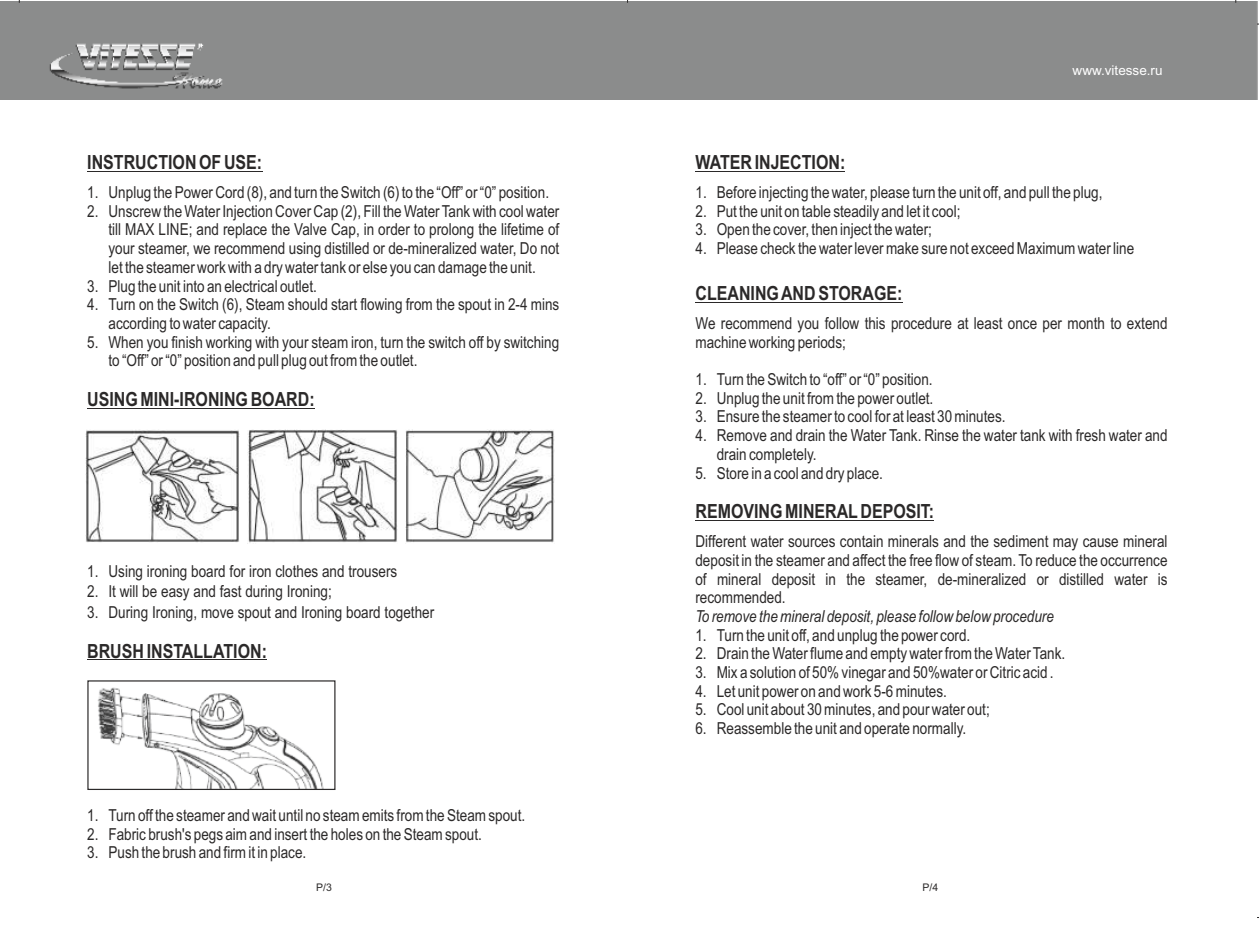
<style>
.page{position:relative;width:1259px;height:936px;background:#fff}
.page>*{position:absolute;margin:0;border:0;box-sizing:border-box;transform-origin:0 0}
.t1{font:700 19.5px "Arial Narrow";color:#2b2929}
.t2{font:16.5px/18.8px "Arial Narrow";color:#2b2929}
.t3{font:italic 16.5px "Arial Narrow";color:#2b2929}
.t4{font:13.5px "Arial";color:#fff}
.t5{font:10.5px "Arial";color:#2b2929}
</style>
<div class="page">
<div style="left:0;top:2px;width:1257px;height:98px;background:#8b8c8c"></div>
<hr style="left:87px;top:171px;width:175px;height:1px;background:#2b2929">
<hr style="left:87px;top:408px;width:228px;height:1px;background:#2b2929">
<hr style="left:87px;top:659px;width:180px;height:1px;background:#2b2929">
<hr style="left:695px;top:171px;width:150px;height:1px;background:#2b2929">
<hr style="left:695px;top:302px;width:207px;height:1px;background:#2b2929">
<hr style="left:695px;top:520px;width:239px;height:1px;background:#2b2929">
<img style="left:85px;top:430px;width:154px;height:112px">
<img style="left:248px;top:430px;width:149px;height:113px">
<img style="left:405px;top:430px;width:149px;height:113px">
<img style="left:97px;top:687px;width:227px;height:101px">
<div style="left:87px;top:680px;width:248px;height:110px;border:1px solid #2b2929"></div>
<p class="t1" style="left:87px;top:155px;width:176px">INSTRUCTION OF USE:</p>
<p class="t2" style="left:87px;top:184px;width:463px">1. Unplug the Power Cord (8), and turn the Switch (6) to the “Off” or “0” position.</p>
<p class="t2" style="left:108px;top:203px;width:452px;text-align:justify;text-indent:-21px">2. Unscrew the Water Injection Cover Cap (2), Fill the Water Tank with cool water till MAX LINE; and replace the Valve Cap, in order to prolong the lifetime of your steamer, we recommend using distilled or de-mineralized water, Do not let the steamer work with a dry water tank or else you can damage the unit.</p>
<p class="t2" style="left:87px;top:278px;width:231px">3. Plug the unit into an electrical outlet.</p>
<p class="t2" style="left:108px;top:296px;width:452px;text-indent:-21px">4. Turn on the Switch (6), Steam should start flowing from the spout in 2-4 mins according to water capacity.</p>
<p class="t2" style="left:108px;top:334px;width:452px;text-indent:-21px">5. When you finish working with your steam iron, turn the switch off by switching to “Off” or “0” position and pull plug out from the outlet.</p>
<p class="t1" style="left:87px;top:392px;width:229px">USING MINI-IRONING BOARD:</p>
<p class="t2" style="left:87px;top:563px;width:312px">1. Using ironing board for iron clothes and trousers</p>
<p class="t2" style="left:87px;top:583px;width:246px">2. It will be easy and fast during Ironing;</p>
<p class="t2" style="left:87px;top:604px;width:348px">3. During Ironing, move spout and Ironing board together</p>
<p class="t1" style="left:87px;top:643px;width:181px">BRUSH INSTALLATION:</p>
<p class="t2" style="left:87px;top:807px;width:439px">1. Turn off the steamer and wait until no steam emits from the Steam spout.</p>
<p class="t2" style="left:87px;top:826px;width:396px">2. Fabric brush's pegs aim and insert the holes on the Steam spout.</p>
<p class="t2" style="left:87px;top:844px;width:221px">3. Push the brush and firm it in place.</p>
<p class="t4" style="left:1072px;top:65px;width:92px">www.vitesse.ru</p>
<p class="t1" style="left:695px;top:155px;width:151px">WATER INJECTION:</p>
<p class="t2" style="left:695px;top:184px;width:408px">1. Before injecting the water, please turn the unit off, and pull the plug,</p>
<p class="t2" style="left:695px;top:203px;width:266px">2. Put the unit on table steadily and let it cool;</p>
<p class="t2" style="left:695px;top:222px;width:238px">3. Open the cover, then inject the water;</p>
<p class="t2" style="left:695px;top:240px;width:440px">4. Please check the water lever make sure not exceed Maximum water line</p>
<p class="t1" style="left:695px;top:286px;width:208px">CLEANING AND STORAGE:</p>
<p class="t2" style="left:695px;top:315px;width:473px">We recommend you follow this procedure at least once per month to extend machine working periods;</p>
<p class="t2" style="left:695px;top:371px;width:239px">1. Turn the Switch to “off” or “0” position.</p>
<p class="t2" style="left:695px;top:390px;width:239px">2. Unplug the unit from the power outlet.</p>
<p class="t2" style="left:695px;top:409px;width:312px">3. Ensure the steamer to cool for at least 30 minutes.</p>
<p class="t2" style="left:717px;top:427px;width:452px;text-indent:-21px">4. Remove and drain the Water Tank. Rinse the water tank with fresh water and drain completely.</p>
<p class="t2" style="left:695px;top:465px;width:189px">5. Store in a cool and dry place.</p>
<p class="t1" style="left:695px;top:504px;width:240px">REMOVING MINERALDEPOSIT:</p>
<p class="t2" style="left:695px;top:533px;width:473px;text-align:justify">Different water sources contain minerals and the sediment may cause mineral deposit in the steamer and affect the free flow of steam. To reduce the occurrence of mineral deposit in the steamer, de-mineralized or distilled water is recommended.</p>
<p class="t3" style="left:695px;top:609px;width:360px">To remove the mineral deposit, please follow below procedure</p>
<p class="t2" style="left:695px;top:626px;width:276px">1. Turn the unit off, and unplug the power cord.</p>
<p class="t2" style="left:695px;top:645px;width:371px">2. Drain the Water flume and empty water from the Water Tank.</p>
<p class="t2" style="left:695px;top:664px;width:360px">3. Mix a solution of 50% vinegar and 50%water or Citric acid .</p>
<p class="t2" style="left:695px;top:683px;width:253px">4. Let unit power on and work 5-6 minutes.</p>
<p class="t2" style="left:695px;top:701px;width:296px">5. Cool unit about 30 minutes, and pour water out;</p>
<p class="t2" style="left:695px;top:720px;width:272px">6. Reassemble the unit and operate normally.</p>
<p class="t5" style="left:316px;top:883px;width:17px">P/3</p>
<p class="t5" style="left:922px;top:883px;width:17px">P/4</p>
</div>
